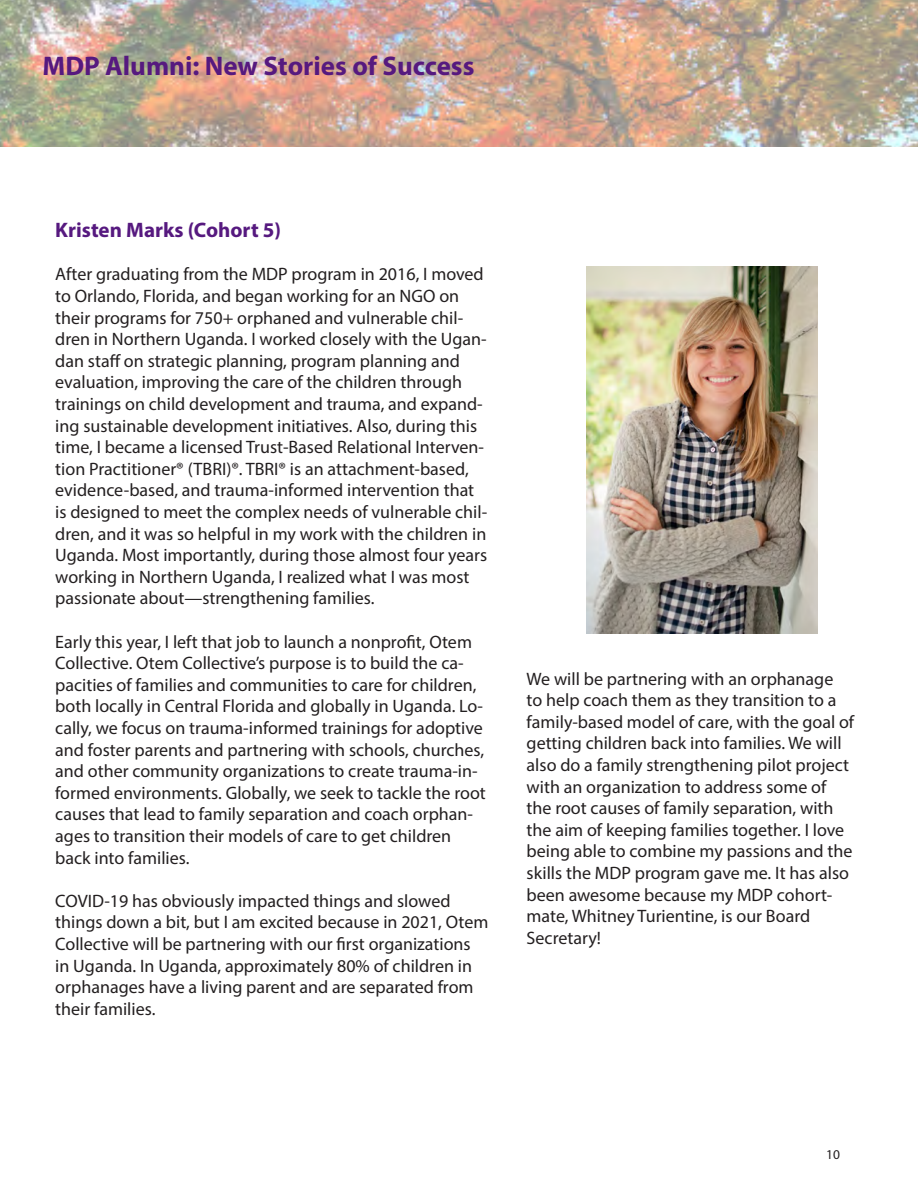
<style>
.page{position:relative;width:918px;height:1188px;background:#fff}
.page>*{position:absolute;margin:0;border:0;box-sizing:border-box;transform-origin:0 0}
.t1{font:700 27px "Myriad Pro";color:#56197f}
.t2{font:700 21px "Myriad Pro";color:#56197f}
.t3{font:18px/21.6px "Myriad Pro";color:#231f20}
.t4{font:13.5px "Myriad Pro";color:#231f20}
</style>
<div class="page">
<img style="left:0;top:0;width:918px;height:146px">
<img style="left:586px;top:267px;width:231px;height:366px">
<p class="t1" style="left:43px;top:49px;width:433px">MDP Alumni: New Stories of Success</p>
<p class="t2" style="left:55px;top:216px;width:227px">Kristen Marks (Cohort 5)</p>
<p class="t3" style="left:55px;top:263px;width:433px">After graduating from the MDP program in 2016, I moved to Orlando, Florida, and began working for an NGO on their programs for 750+ orphaned and vulnerable chil&shy;dren in Northern Uganda. I worked closely with the Ugan&shy;dan staff on strategic planning, program planning and evaluation, improving the care of the children through trainings on child development and trauma, and expand&shy;ing sustainable development initiatives. Also, during this time, I became a licensed Trust-Based Relational Interven&shy;tion Practitioner® (TBRI)®. TBRI® is an attachment-based, evidence-based, and trauma-informed intervention that is designed to meet the complex needs of vulnerable chil&shy;dren, and it was so helpful in my work with the children in Uganda. Most importantly, during those almost four years working in Northern Uganda, I realized what I was most passionate about—strengthening families.</p>
<p class="t3" style="left:55px;top:630px;width:432px">Early this year, I left that job to launch a nonprofit, Otem Collective. Otem Collective’s purpose is to build the ca&shy;pacities of families and communities to care for children, both locally in Central Florida and globally in Uganda. Lo&shy;cally, we focus on trauma-informed trainings for adoptive and foster parents and partnering with schools, churches, and other community organizations to create trauma-in&shy;formed environments. Globally, we seek to tackle the root causes that lead to family separation and coach orphan&shy;ages to transition their models of care to get children back into families.</p>
<p class="t3" style="left:55px;top:890px;width:435px">COVID-19 has obviously impacted things and slowed things down a bit, but I am excited because in 2021, Otem Collective will be partnering with our first organizations in Uganda. In Uganda, approximately 80% of children in orphanages have a living parent and are separated from their families.</p>
<p class="t3" style="left:527px;top:667px;width:329px">We will be partnering with an orphanage<br>to help coach them as they transition to a family-based model of care, with the goal of getting children back into families. We will also do a family strengthening pilot project with an organization to address some of the root causes of family separation, with the aim of keeping families together. I love being able to combine my passions and the skills the MDP program gave me. It has also been awesome because my MDP cohort&shy;mate, Whitney Turientine, is our Board Secretary!</p>
<p class="t4" style="left:826px;top:1146px;width:15px">10</p>
</div>
